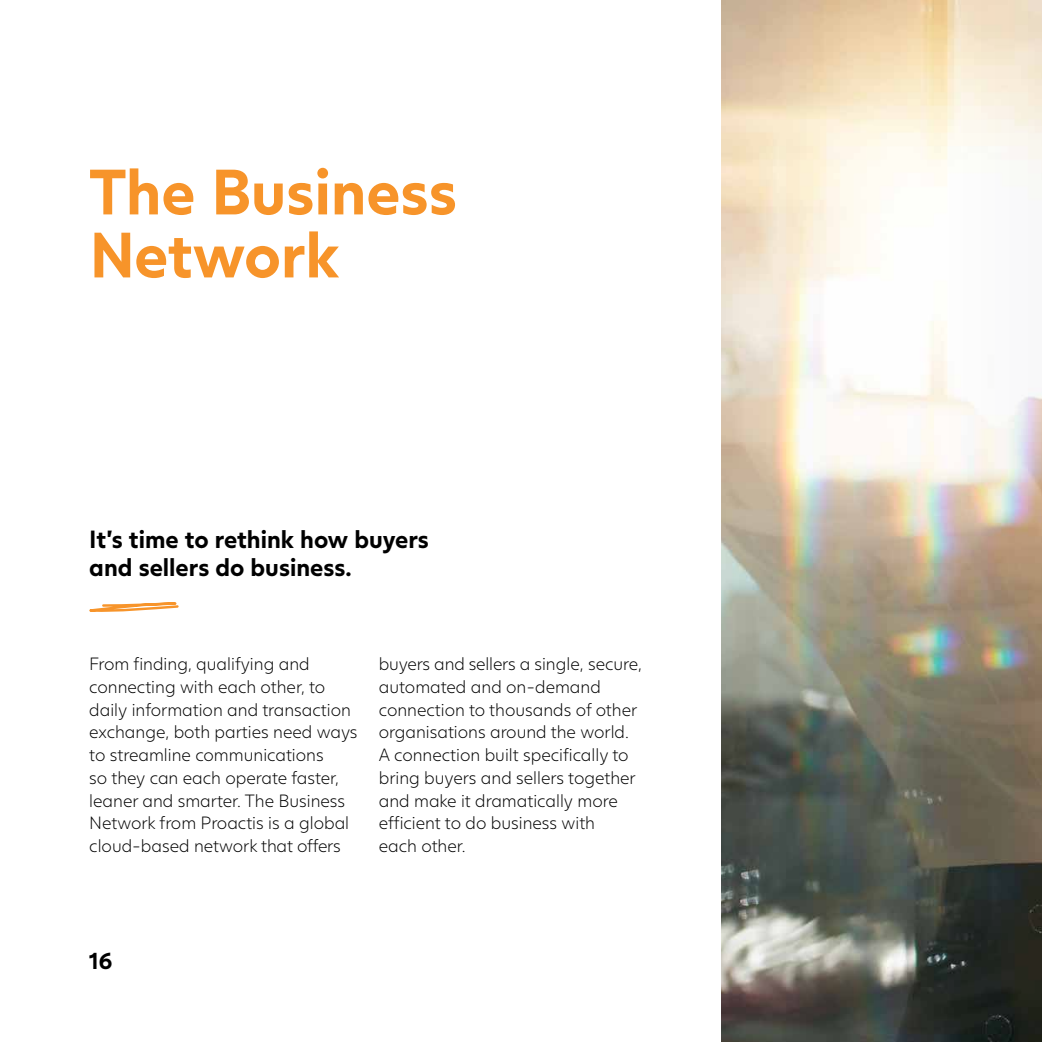
<style>
.page{position:relative;width:1042px;height:1042px;background:#fff}
.page>*{position:absolute;margin:0;border:0;box-sizing:border-box;transform-origin:0 0}
.t1{font:700 63px/63px "Juli Sans";color:#f7942a}
.t2{font:700 24.5px/28px "Juli Sans";color:#000}
.t3{font:700 22.75px "Juli Sans";color:#000}
.t4{font:300 17.5px/22.8px "Juli Sans";color:#000}
</style>
<div class="page">
<img style="left:721px;top:0;width:321px;height:1042px">
<svg style="left:89px;top:602px;width:90px;height:10px"></svg>
<h1 class="t1" style="left:89px;top:153px;width:369px">The Business<br>Network</h1>
<h2 class="t2" style="left:89px;top:522px;width:341px">It’s time to rethink how buyers and sellers do business.</h2>
<p class="t4" style="left:89px;top:651px;width:270px">From finding, qualifying and connecting with each other, to daily information and transaction exchange, both parties need ways to streamline communications<br>so they can each operate faster, leaner and smarter. The Business<br>Network from Proactis is a global cloud-based network that offers</p>
<p class="t4" style="left:379px;top:651px;width:265px">buyers and sellers a single, secure, automated and on-demand connection to thousands of other organisations around the world.<br>A connection built specifically to bring buyers and sellers together and make it dramatically more efficient to do business with<br>each other.</p>
<h3 class="t3" style="left:89px;top:942px;width:25px">16</h3>
</div>
